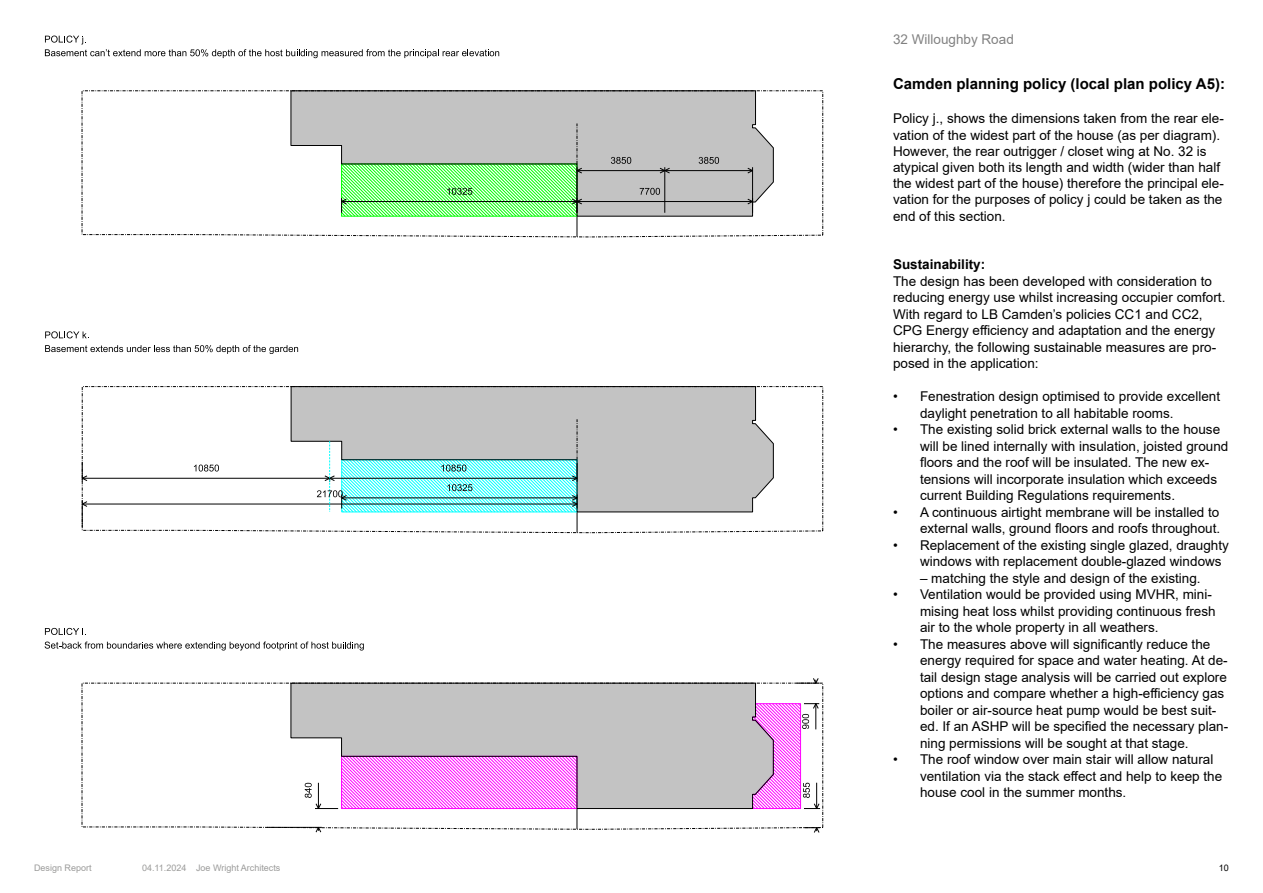
<style>
.page{position:relative;width:1263px;height:893px;background:#fff}
.page>*{position:absolute;margin:0;border:0;box-sizing:border-box;transform-origin:0 0}
.t1{font:700 15px "Arial";color:#000}
.t2{font:13.5px/16.5px "Arial";color:#000}
.t3{font:700 13.5px "Arial";color:#000}
.t4{font:9px "Arial";color:#9b9b9a}
.t5{font:9px "Arial";color:#000}
</style>
<div class="page">
<svg style="left:82px;top:90px;width:741px;height:147px"></svg>
<svg style="left:291px;top:91px;width:482px;height:125px;background:#c8c8c8"></svg>
<svg style="left:747px;top:198px;width:5px;height:8px"></svg>
<hr style="left:577px;top:201px;width:175px;height:1px;background:#000">
<hr style="left:752px;top:167px;width:1px;height:46px;background:#000">
<svg style="left:747px;top:167px;width:6px;height:7px"></svg>
<hr style="left:665px;top:170px;width:87px;height:1px;background:#000">
<hr style="left:664px;top:167px;width:1px;height:46px;background:#000">
<svg style="left:659px;top:167px;width:11px;height:7px"></svg>
<hr style="left:577px;top:170px;width:88px;height:1px;background:#000">
<svg style="left:45px;top:36px;width:454px;height:22px"></svg>
<svg style="left:640px;top:188px;width:20px;height:7px"></svg>
<svg style="left:341px;top:123px;width:241px;height:114px"></svg>
<svg style="left:699px;top:157px;width:20px;height:7px"></svg>
<svg style="left:611px;top:157px;width:20px;height:7px"></svg>
<svg style="left:82px;top:386px;width:741px;height:147px"></svg>
<svg style="left:291px;top:386px;width:482px;height:126px;background:#c3c3c3"></svg>
<svg style="left:81px;top:462px;width:7px;height:20px"></svg>
<hr style="left:82px;top:478px;width:248px;height:1px;background:#000">
<svg style="left:81px;top:501px;width:7px;height:26px"></svg>
<hr style="left:82px;top:504px;width:495px;height:1px;background:#000">
<svg style="left:45px;top:345px;width:253px;height:9px"></svg>
<svg style="left:45px;top:331px;width:44px;height:7px"></svg>
<svg style="left:194px;top:465px;width:25px;height:6px"></svg>
<svg style="left:317px;top:419px;width:261px;height:114px"></svg>
<svg style="left:82px;top:683px;width:741px;height:147px"></svg>
<div style="left:291px;top:683px;width:482px;height:126px;background:#c3c3c3"></div>
<hr style="left:267px;top:827px;width:55px;height:1px;background:#000">
<svg style="left:797px;top:678px;width:22px;height:6px"></svg>
<svg style="left:804px;top:827px;width:16px;height:6px"></svg>
<svg style="left:45px;top:642px;width:319px;height:8px"></svg>
<svg style="left:45px;top:628px;width:41px;height:7px"></svg>
<svg style="left:305px;top:756px;width:273px;height:77px"></svg>
<svg style="left:752px;top:703px;width:68px;height:106px"></svg>
<p class="t2" style="left:893px;top:31px;width:122px">32 Willoughby Road</p>
<p class="t1" style="left:893px;top:73px;width:333px">Camden planning policy (local plan policy A5):</p>
<p class="t2" style="left:893px;top:110px;width:332px">Policy j., shows the dimensions taken from the rear ele&shy;vation of the widest part of the house (as per diagram).<br>However, the rear outrigger / closet wing at No. 32 is atypical given both its length and width (wider than half the widest part of the house) therefore the principal ele&shy;vation for the purposes of policy j could be taken as the end of this section.</p>
<p class="t3" style="left:893px;top:255px;width:94px">Sustainability:</p>
<p class="t2" style="left:893px;top:273px;width:334px">The design has been developed with consideration to reducing energy use whilst increasing occupier comfort.<br>With regard to LB Camden’s policies CC1 and CC2, CPG Energy efficiency and adaptation and the energy hierarchy, the following sustainable measures are pro&shy;posed in the application:</p>
<p class="t2" style="left:920px;top:388px;width:302px;text-indent:-27px">• Fenestration design optimised to provide excellent daylight penetration to all habitable rooms.</p>
<p class="t2" style="left:920px;top:421px;width:310px;text-indent:-27px">• The existing solid brick external walls to the house will be lined internally with insulation, joisted ground floors and the roof will be insulated. The new ex&shy;tensions will incorporate insulation which exceeds current Building Regulations requirements.</p>
<p class="t2" style="left:893px;top:504px;width:329px;text-align:right">• A continuous airtight membrane will be installed to external walls, ground floors and roofs throughout.</p>
<p class="t2" style="left:920px;top:537px;width:310px;text-indent:-27px">• Replacement of the existing single glazed, draughty windows with replacement double-glazed windows</p>
<p class="t2" style="left:920px;top:570px;width:282px">– matching the style and design of the existing.</p>
<p class="t2" style="left:920px;top:586px;width:297px;text-indent:-27px">• Ventilation would be provided using MVHR, mini&shy;mising heat loss whilst providing continuous fresh air to the whole property in all weathers.</p>
<p class="t2" style="left:920px;top:636px;width:310px;text-indent:-27px">• The measures above will significantly reduce the energy required for space and water heating. At de&shy;tail design stage analysis will be carried out explore options and compare whether a high-efficiency gas boiler or air-source heat pump would be best suit&shy;ed. If an ASHP will be specified the necessary plan&shy;ning permissions will be sought at that stage.</p>
<p class="t2" style="left:920px;top:751px;width:304px;text-indent:-27px">• The roof window over main stair will allow natural ventilation via the stack effect and help to keep the house cool in the summer months.</p>
<p class="t4" style="left:34px;top:861px;width:59px">Design Report</p>
<p class="t4" style="left:142px;top:861px;width:140px">04.11.2024 Joe Wright Architects</p>
<p class="t5" style="left:1219px;top:861px;width:12px">10</p>
</div>
